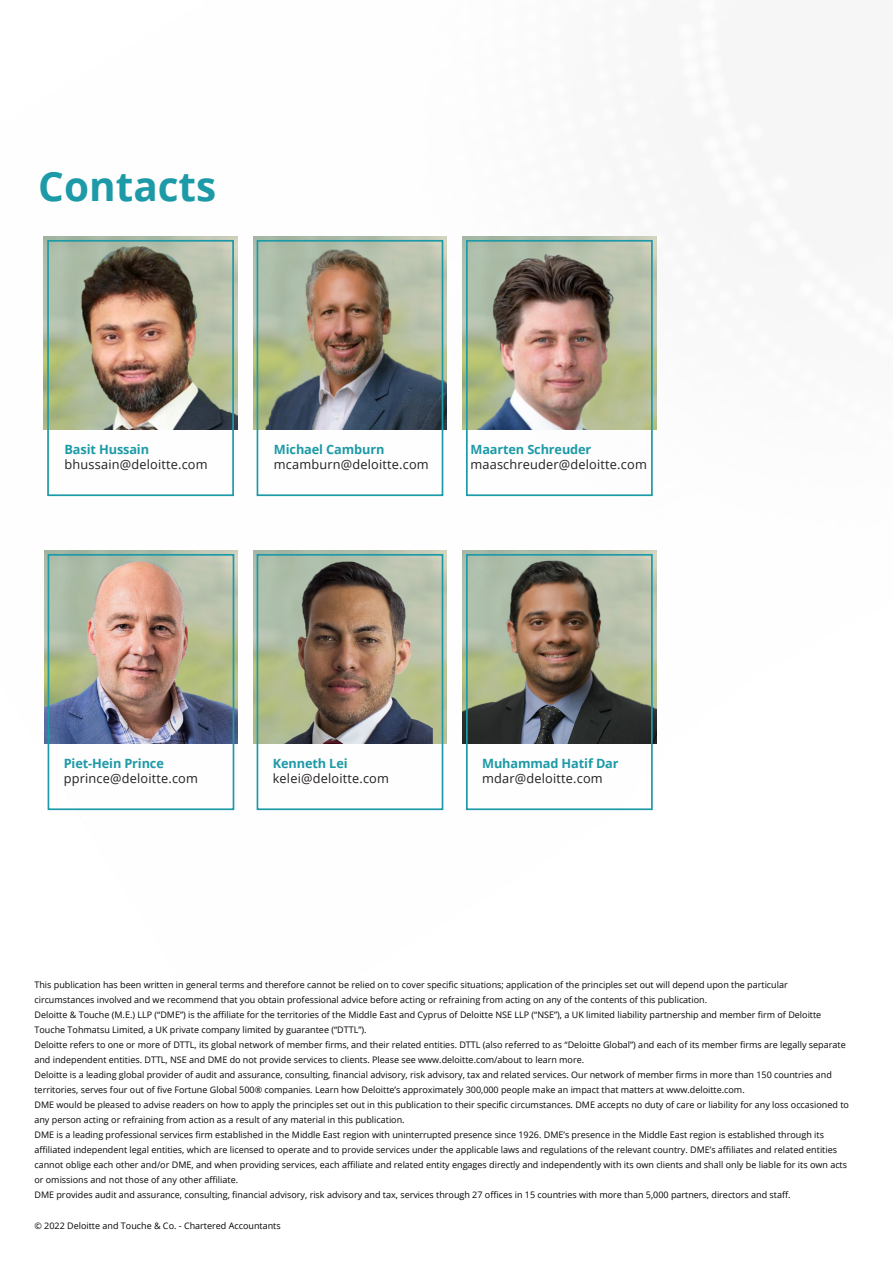
<style>
.page{position:relative;width:893px;height:1263px;background:#fff}
.page>*{position:absolute;margin:0;border:0;box-sizing:border-box;transform-origin:0 0}
.t1{font:700 40.5px "Open Sans";color:#1d9aa7}
.t2{font:12.75px "Open Sans";letter-spacing:.015em;color:#231f20}
.t3{font:700 12.75px "Open Sans";letter-spacing:-.01em;color:#1d9aa7}
.t4{font:9px/15px "Open Sans";color:#040503}
</style>
<div class="page">
<img style="left:463px;top:236px;width:193px;height:194px">
<div style="left:466px;top:240px;width:187px;height:256px;border:2px solid #1d9aa7"></div>
<img style="left:253px;top:236px;width:194px;height:194px">
<div style="left:257px;top:240px;width:186px;height:256px;border:2px solid #1d9aa7"></div>
<img style="left:44px;top:236px;width:193px;height:194px">
<div style="left:47px;top:240px;width:187px;height:256px;border:2px solid #1d9aa7"></div>
<img style="left:463px;top:550px;width:193px;height:194px">
<div style="left:466px;top:554px;width:187px;height:256px;border:2px solid #1d9aa7"></div>
<img style="left:253px;top:550px;width:194px;height:194px">
<div style="left:257px;top:554px;width:186px;height:256px;border:2px solid #1d9aa7"></div>
<img style="left:44px;top:550px;width:194px;height:194px">
<div style="left:48px;top:554px;width:186px;height:256px;border:2px solid #1d9aa7"></div>
<h1 class="t1" style="left:38px;top:158px;width:180px">Contacts</h1>
<h2 class="t3" style="left:65px;top:440px;width:86px">Basit Hussain</h2>
<h2 class="t2" style="left:65px;top:456px;width:145px">bhussain@deloitte.com</h2>
<h2 class="t3" style="left:274px;top:440px;width:112px">Michael Camburn</h2>
<h2 class="t2" style="left:274px;top:456px;width:156px">mcamburn@deloitte.com</h2>
<h2 class="t3" style="left:470px;top:440px;width:122px">Maarten Schreuder</h2>
<h2 class="t2" style="left:470px;top:456px;width:178px">maaschreuder@deloitte.com</h2>
<h2 class="t3" style="left:64px;top:754px;width:102px">Piet-Hein Prince</h2>
<h2 class="t2" style="left:64px;top:770px;width:136px">pprince@deloitte.com</h2>
<h2 class="t3" style="left:273px;top:754px;width:76px">Kenneth Lei</h2>
<h2 class="t2" style="left:273px;top:770px;width:118px">kelei@deloitte.com</h2>
<h2 class="t3" style="left:482px;top:754px;width:138px">Muhammad Hatif Dar</h2>
<h2 class="t2" style="left:482px;top:770px;width:122px">mdar@deloitte.com</h2>
<p class="t4" style="left:34px;top:977px;width:816px">This publication has been written in general terms and therefore cannot be relied on to cover specific situations; application of the principles set out will depend upon the particular circumstances involved and we recommend that you obtain professional advice before acting or refraining from acting on any of the contents of this publication.<br>Deloitte &amp; Touche (M.E.) LLP (“DME”) is the affiliate for the territories of the Middle East and Cyprus of Deloitte NSE LLP (“NSE”), a UK limited liability partnership and member firm of Deloitte Touche Tohmatsu Limited, a UK private company limited by guarantee (“DTTL”).<br>Deloitte refers to one or more of DTTL, its global network of member firms, and their related entities. DTTL (also referred to as “Deloitte Global”) and each of its member firms are legally separate and independent entities. DTTL, NSE and DME do not provide services to clients. Please see www.deloitte.com/about to learn more.<br>Deloitte is a leading global provider of audit and assurance, consulting, financial advisory, risk advisory, tax and related services. Our network of member firms in more than 150 countries and territories, serves four out of five Fortune Global 500® companies. Learn how Deloitte’s approximately 300,000 people make an impact that matters at www.deloitte.com.<br>DME would be pleased to advise readers on how to apply the principles set out in this publication to their specific circumstances. DME accepts no duty of care or liability for any loss occasioned to any person acting or refraining from action as a result of any material in this publication.<br>DME is a leading professional services firm established in the Middle East region with uninterrupted presence since 1926. DME’s presence in the Middle East region is established through its affiliated independent legal entities, which are licensed to operate and to provide services under the applicable laws and regulations of the relevant country. DME’s affiliates and related entities cannot oblige each other and/or DME, and when providing services, each affiliate and related entity engages directly and independently with its own clients and shall only be liable for its own acts or omissions and not those of any other affiliate.<br>DME provides audit and assurance, consulting, financial advisory, risk advisory and tax, services through 27 offices in 15 countries with more than 5,000 partners, directors and staff.</p>
<p class="t4" style="left:34px;top:1217px;width:248px">© 2022 Deloitte and Touche &amp; Co. - Chartered Accountants</p>
</div>
